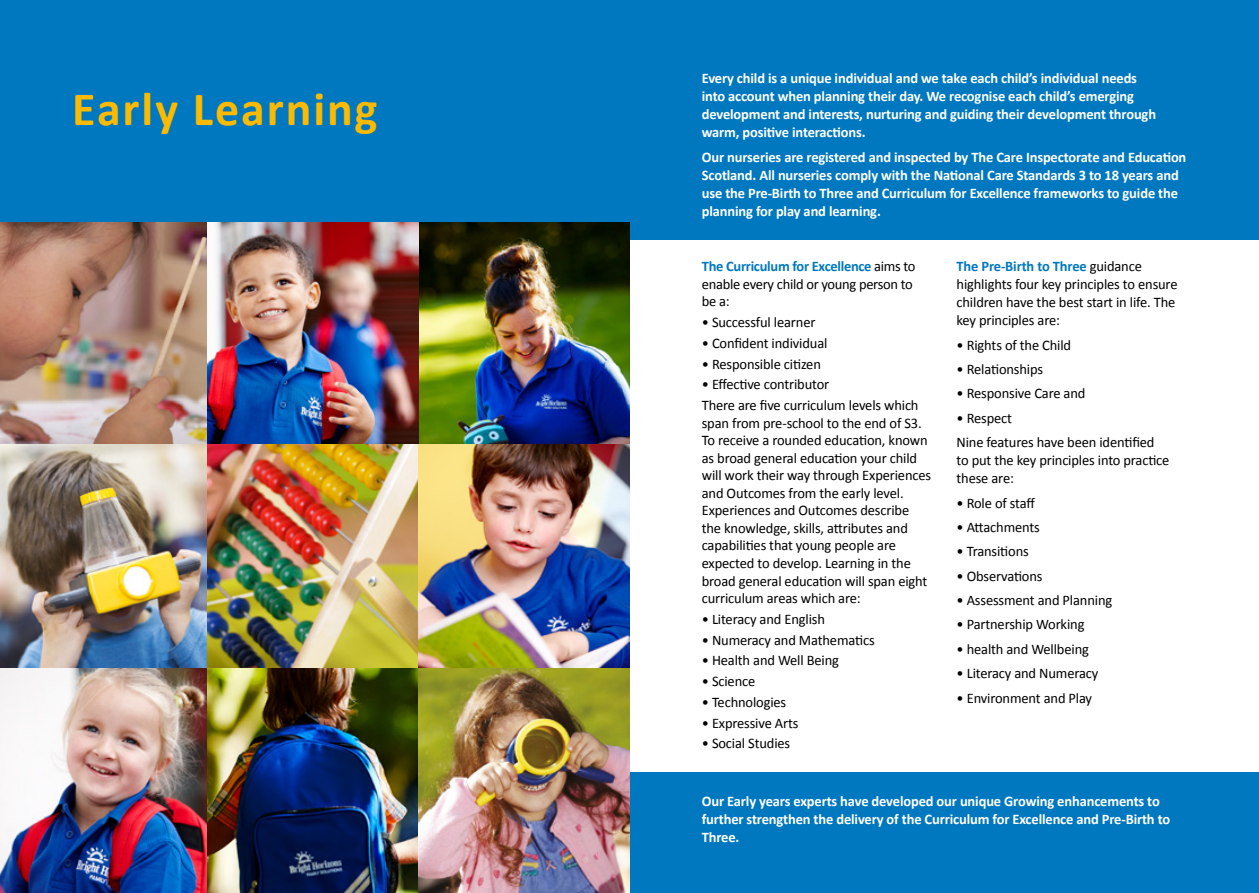
<style>
.page{position:relative;width:1259px;height:893px;background:#fff}
.page>*{position:absolute;margin:0;border:0;box-sizing:border-box;transform-origin:0 0}
.t1{font:700 48px "Calibri";letter-spacing:.04em;color:#fbba00}
.t2{font:14.7px/17.5px "Calibri";letter-spacing:-.01em;color:#000}
.t3{font:700 14.7px/18px "Calibri";letter-spacing:-.01em;color:#fff}
.s1{font-weight:700;color:#0078bf}
</style>
<div class="page">
<div style="left:629px;top:772px;width:630px;height:121px;background:#0078bf"></div>
<img style="left:0;top:221px;width:629px;height:672px">
<div style="left:629px;top:0;width:630px;height:240px;background:#0078bf"></div>
<div style="left:0;top:0;width:629px;height:221px;background:#0078bf"></div>
<h1 class="t1" style="left:72px;top:79px;width:307px">Early Learning</h1>
<p class="t3" style="left:702px;top:69px;width:456px">Every child is a unique individual and we take each child’s individual needs into account when planning their day. We recognise each child’s emerging development and interests, nurturing and guiding their development through warm, positive interactions.</p>
<p class="t3" style="left:702px;top:148px;width:486px">Our nurseries are registered and inspected by The Care Inspectorate and Education Scotland. All nurseries comply with the National Care Standards 3 to 18 years and use the Pre-Birth to Three and Curriculum for Excellence frameworks to guide the planning for play and learning.</p>
<p class="t2" style="left:702px;top:258px;width:215px"><span class="s1">The Curriculum for Excellence</span> aims to enable every child or young person to be a:</p>
<p class="t2" style="left:702px;top:313px;width:115px">• Successful learner</p>
<p class="t2" style="left:702px;top:334px;width:127px">• Confident individual</p>
<p class="t2" style="left:702px;top:355px;width:121px">• Responsible citizen</p>
<p class="t2" style="left:702px;top:374px;width:218px;line-height:20.7px">• Effective contributor<br>There are five curriculum levels which</p>
<p class="t2" style="left:702px;top:414px;width:231px">span from pre-school to the end of S3.<br>To receive a rounded education, known as broad general education your child will work their way through Experiences and Outcomes from the early level.<br>Experiences and Outcomes describe the knowledge, skills, attributes and capabilities that young people are expected to develop. Learning in the broad general education will span eight curriculum areas which are:</p>
<p class="t2" style="left:702px;top:610px;width:125px">• Literacy and English</p>
<p class="t2" style="left:702px;top:631px;width:174px">• Numeracy and Mathematics</p>
<p class="t2" style="left:702px;top:652px;width:139px">• Health and Well Being</p>
<p class="t2" style="left:702px;top:672px;width:55px">• Science</p>
<p class="t2" style="left:702px;top:693px;width:86px">• Technologies</p>
<p class="t2" style="left:702px;top:714px;width:98px">• Expressive Arts</p>
<p class="t2" style="left:702px;top:735px;width:90px">• Social Studies</p>
<p class="t2" style="left:956px;top:257px;width:222px;line-height:18px"><span class="s1">The Pre-Birth to Three</span> guidance highlights four key principles to ensure children have the best start in life. The key principles are:</p>
<p class="t2" style="left:956px;top:336px;width:116px">• Rights of the Child</p>
<p class="t2" style="left:956px;top:360px;width:88px">• Relationships</p>
<p class="t2" style="left:956px;top:385px;width:130px">• Responsive Care and</p>
<p class="t2" style="left:956px;top:406px;width:199px;line-height:24.5px">• Respect<br>Nine features have been identified</p>
<p class="t2" style="left:956px;top:451px;width:214px;line-height:18px">to put the key principles into practice these are:</p>
<p class="t2" style="left:956px;top:494px;width:80px">• Role of staff</p>
<p class="t2" style="left:956px;top:518px;width:85px">• Attachments</p>
<p class="t2" style="left:956px;top:543px;width:74px">• Transitions</p>
<p class="t2" style="left:956px;top:567px;width:88px">• Observations</p>
<p class="t2" style="left:956px;top:591px;width:157px">• Assessment and Planning</p>
<p class="t2" style="left:956px;top:616px;width:129px">• Partnership Working</p>
<p class="t2" style="left:956px;top:640px;width:134px">• health and Wellbeing</p>
<p class="t2" style="left:956px;top:665px;width:143px">• Literacy and Numeracy</p>
<p class="t2" style="left:956px;top:689px;width:137px">• Environment and Play</p>
<p class="t3" style="left:702px;top:792px;width:470px">Our Early years experts have developed our unique Growing enhancements to further strengthen the delivery of the Curriculum for Excellence and Pre-Birth to<br>Three.</p>
</div>
